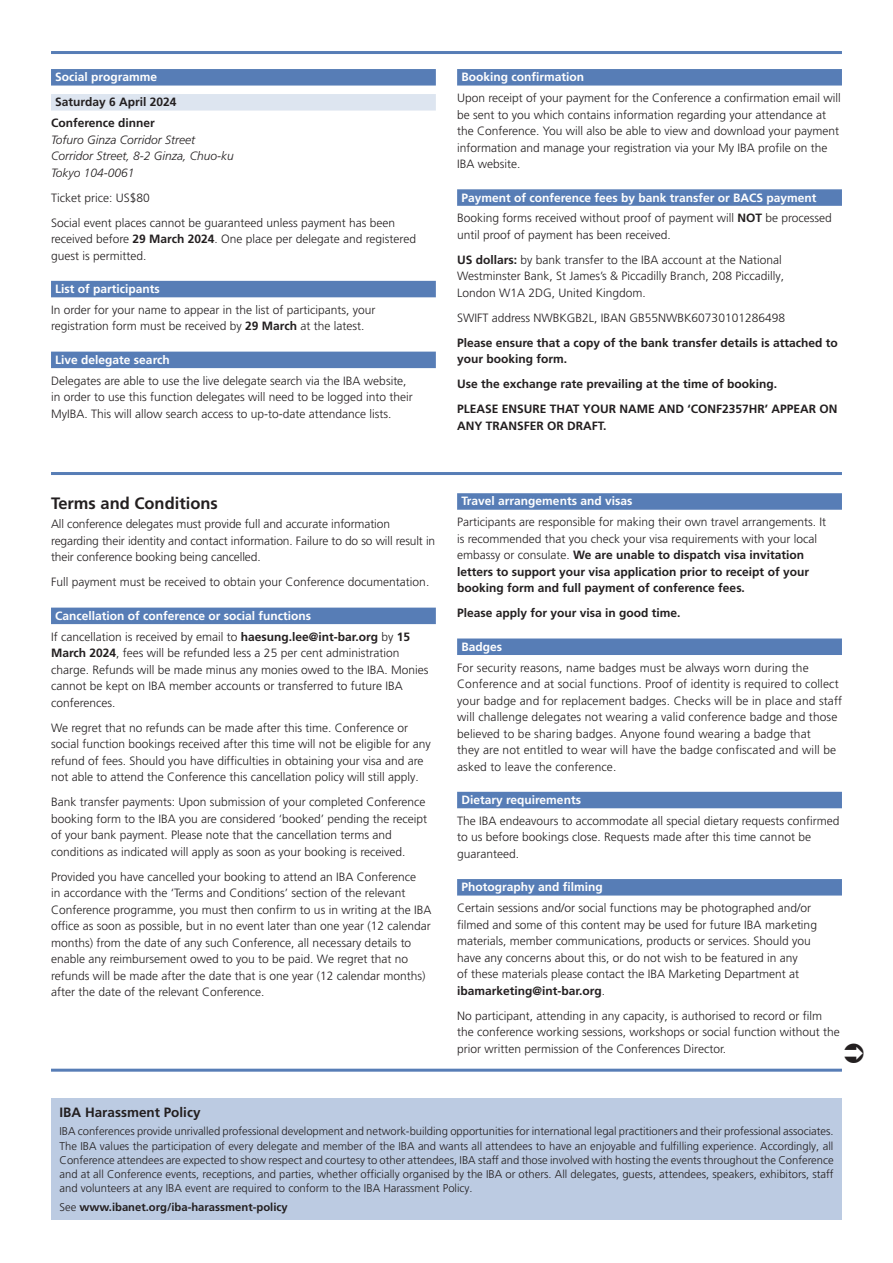
<style>
.page{position:relative;width:893px;height:1263px;background:#fff}
.page>*{position:absolute;margin:0;border:0;box-sizing:border-box;transform-origin:0 0}
.Session_title{font:700 16.5px "Frutiger LT Pro";color:#231f20}
.Body_copy{font:700 13.5px "Frutiger LT Pro";color:#231f20}
.Body_copy-2{font:300 12px/16.5px "Frutiger LT Pro";color:#231f20}
.Body_copy__info_page{font:300 12px/16.5px "Frutiger LT Pro";color:#231f20}
.Info_page_highlighted_text{font:700 12px "Frutiger LT Pro";color:#fff}
.Body_copy__info_page-2{font:700 12px/16.5px "Frutiger LT Pro";color:#231f20}
.Body_copy__info_page-3{font:italic 300 12px "Frutiger LT Pro";color:#231f20}
.Body_copy-3{font:700 12px "Frutiger LT Pro";color:#231f20}
.Info_page_highlighted_text-2{font:700 12px "Frutiger LT Pro";color:#231f20}
.Body_copy-4{font:300 11.25px/14.2px "Frutiger LT Pro";color:#231f20;text-align:justify}
.Body_copy-5{font:700 11.25px "Frutiger LT Pro";color:#231f20}
.s1{font-weight:700}
.s2{font-weight:300}
</style>
<div class="page">
<div style="left:51px;top:69px;width:385px;height:17px;background:#577db6"></div>
<div style="left:51px;top:94px;width:385px;height:17px;background:#dde5f0"></div>
<div style="left:51px;top:281px;width:385px;height:16px;background:#577db6"></div>
<div style="left:51px;top:352px;width:385px;height:16px;background:#577db6"></div>
<hr style="left:51px;top:51px;width:791px;height:3px;background:#577db6">
<div style="left:457px;top:69px;width:385px;height:17px;background:#577db6"></div>
<div style="left:457px;top:189px;width:385px;height:17px;background:#577db6"></div>
<hr style="left:51px;top:472px;width:791px;height:3px;background:#577db6">
<div style="left:51px;top:608px;width:385px;height:16px;background:#577db6"></div>
<div style="left:457px;top:493px;width:385px;height:17px;background:#577db6"></div>
<div style="left:457px;top:638px;width:385px;height:17px;background:#577db6"></div>
<div style="left:457px;top:792px;width:385px;height:16px;background:#577db6"></div>
<div style="left:457px;top:879px;width:385px;height:16px;background:#577db6"></div>
<hr style="left:51px;top:1069px;width:791px;height:3px;background:#577db6">
<div style="left:51px;top:1098px;width:791px;height:121px;background:#bccbe2"></div>
<p class="Info_page_highlighted_text" style="left:55px;top:70px;width:103px">Social programme</p>
<p class="Info_page_highlighted_text-2" style="left:55px;top:95px;width:123px">Saturday 6 April 2024</p>
<p class="Body_copy__info_page-2" style="left:51px;top:115px;width:105px">Conference dinner</p>
<p class="Body_copy__info_page-3" style="left:51px;top:132px;width:146px">Tofuro Ginza Corridor Street</p>
<p class="Body_copy__info_page-3" style="left:51px;top:149px;width:184px">Corridor Street, 8-2 Ginza, Chuo-ku</p>
<p class="Body_copy__info_page-3" style="left:51px;top:165px;width:85px">Tokyo 104-0061</p>
<p class="Body_copy__info_page" style="left:51px;top:189px;width:100px">Ticket price: US$80</p>
<p class="Body_copy__info_page" style="left:51px;top:214px;width:366px">Social event places cannot be guaranteed unless payment has been received before <span class="s1">29 March 2024</span>. One place per delegate and registered guest is permitted.</p>
<p class="Info_page_highlighted_text" style="left:55px;top:282px;width:106px">List of participants</p>
<p class="Body_copy__info_page" style="left:51px;top:301px;width:326px">In order for your name to appear in the list of participants, your registration form must be received by <span class="s1">29 March</span> at the latest.</p>
<p class="Info_page_highlighted_text" style="left:55px;top:352px;width:116px">Live delegate search</p>
<p class="Body_copy__info_page" style="left:51px;top:372px;width:363px">Delegates are able to use the live delegate search via the IBA website, in order to use this function delegates will need to be logged into their<br>MyIBA. This will allow search access to up-to-date attendance lists.</p>
<p class="Info_page_highlighted_text" style="left:461px;top:70px;width:124px">Booking confirmation</p>
<p class="Body_copy__info_page" style="left:457px;top:90px;width:385px">Upon receipt of your payment for the Conference a confirmation email will be sent to you which contains information regarding your attendance at the Conference. You will also be able to view and download your payment information and manage your registration via your My IBA profile on the IBA website.</p>
<p class="Info_page_highlighted_text" style="left:461px;top:190px;width:357px">Payment of conference fees by bank transfer or BACS payment</p>
<p class="Body_copy__info_page" style="left:457px;top:210px;width:376px">Booking forms received without proof of payment will <span class="s1">NOT</span> be processed until proof of payment has been received.</p>
<p class="Body_copy__info_page" style="left:457px;top:251px;width:329px"><span class="s1">US dollars:</span> by bank transfer to the IBA account at the National<br>Westminster Bank, St James’s &amp; Piccadilly Branch, 208 Piccadilly,<br>London W1A 2DG, United Kingdom.</p>
<p class="Body_copy__info_page" style="left:457px;top:309px;width:329px">SWIFT address NWBKGB2L, IBAN GB55NWBK60730101286498</p>
<p class="Body_copy__info_page-2" style="left:457px;top:334px;width:382px">Please ensure that a copy of the bank transfer details is attached to your booking form.</p>
<p class="Body_copy__info_page-2" style="left:457px;top:376px;width:321px">Use the exchange rate prevailing at the time of booking.</p>
<p class="Body_copy__info_page-2" style="left:457px;top:401px;width:382px">PLEASE ENSURE THAT YOUR NAME AND ‘CONF2357HR’ APPEAR ON<br>ANY TRANSFER OR DRAFT.</p>
<p class="Session_title" style="left:51px;top:493px;width:168px">Terms and Conditions</p>
<p class="Body_copy-2" style="left:51px;top:516px;width:386px">All conference delegates must provide full and accurate information regarding their identity and contact information. Failure to do so will result in their conference booking being cancelled.</p>
<p class="Body_copy-2" style="left:51px;top:574px;width:380px">Full payment must be received to obtain your Conference documentation.</p>
<p class="Info_page_highlighted_text" style="left:55px;top:608px;width:257px">Cancellation of conference or social functions</p>
<p class="Body_copy-2" style="left:51px;top:628px;width:379px">If cancellation is received by email to <span class="s1">haesung.lee@int-bar.org</span> by <span class="s1">15<br>March 2024</span>, fees will be refunded less a 25 per cent administration charge. Refunds will be made minus any monies owed to the IBA. Monies cannot be kept on IBA member accounts or transferred to future IBA conferences.</p>
<p class="Body_copy-2" style="left:51px;top:719px;width:381px">We regret that no refunds can be made after this time. Conference or social function bookings received after this time will not be eligible for any refund of fees. Should you have difficulties in obtaining your visa and are not able to attend the Conference this cancellation policy will still apply.</p>
<p class="Body_copy-2" style="left:51px;top:794px;width:378px">Bank transfer payments: Upon submission of your completed Conference booking form to the IBA you are considered ‘booked’ pending the receipt of your bank payment. Please note that the cancellation terms and conditions as indicated will apply as soon as your booking is received.</p>
<p class="Body_copy-2" style="left:51px;top:868px;width:382px">Provided you have cancelled your booking to attend an IBA Conference<br>in accordance with the ‘Terms and Conditions’ section of the relevant Conference programme, you must then confirm to us in writing at the IBA office as soon as possible, but in no event later than one year (12 calendar months) from the date of any such Conference, all necessary details to enable any reimbursement owed to you to be paid. We regret that no refunds will be made after the date that is one year (12 calendar months) after the date of the relevant Conference.</p>
<p class="Info_page_highlighted_text" style="left:461px;top:494px;width:172px">Travel arrangements and visas</p>
<p class="Body_copy-2" style="left:457px;top:514px;width:370px">Participants are responsible for making their own travel arrangements. It is recommended that you check your visa requirements with your local embassy or consulate. <span class="s1">We are unable to dispatch visa invitation letters to support your visa application prior to receipt of your booking form and full payment of conference fees.</span></p>
<p class="Body_copy-3" style="left:457px;top:606px;width:225px">Please apply for your visa in good time.</p>
<p class="Info_page_highlighted_text" style="left:461px;top:639px;width:42px">Badges</p>
<p class="Body_copy-2" style="left:457px;top:659px;width:386px">For security reasons, name badges must be always worn during the Conference and at social functions. Proof of identity is required to collect your badge and for replacement badges. Checks will be in place and staff will challenge delegates not wearing a valid conference badge and those believed to be sharing badges. Anyone found wearing a badge that<br>they are not entitled to wear will have the badge confiscated and will be asked to leave the conference.</p>
<p class="Info_page_highlighted_text" style="left:461px;top:793px;width:121px">Dietary requirements</p>
<p class="Body_copy-2" style="left:457px;top:812px;width:384px">The IBA endeavours to accommodate all special dietary requests confirmed to us before bookings close. Requests made after this time cannot be guaranteed.</p>
<p class="Info_page_highlighted_text" style="left:461px;top:880px;width:143px">Photography and filming</p>
<p class="Body_copy-2" style="left:457px;top:900px;width:361px">Certain sessions and/or social functions may be photographed and/or filmed and some of this content may be used for future IBA marketing materials, member communications, products or services. Should you have any concerns about this, or do not wish to be featured in any<br>of these materials please contact the IBA Marketing Department at <span class="s1">ibamarketing@int-bar.org</span>.</p>
<p class="Body_copy-2" style="left:457px;top:1007px;width:384px">No participant, attending in any capacity, is authorised to record or film the conference working sessions, workshops or social function without the prior written permission of the Conferences Director.</p>
<p class="Body_copy" style="left:60px;top:1104px;width:143px">IBA Harassment Policy</p>
<p class="Body_copy-4" style="left:60px;top:1124px;width:776px">IBA conferences provide unrivalled professional development and network-building opportunities for international legal practitioners and their professional associates.<br>The IBA values the participation of every delegate and member of the IBA and wants all attendees to have an enjoyable and fulfilling experience. Accordingly, all Conference attendees are expected to show respect and courtesy to other attendees, IBA staff and those involved with hosting the events throughout the Conference and at all Conference events, receptions, and parties, whether officially organised by the IBA or others. All delegates, guests, attendees, speakers, exhibitors, staff and volunteers at any IBA event are required to conform to the IBA Harassment Policy.</p>
<p class="Body_copy-5" style="left:60px;top:1200px;width:230px"><span class="s2">See</span> www.ibanet.org/iba-harassment-policy</p>
</div>
